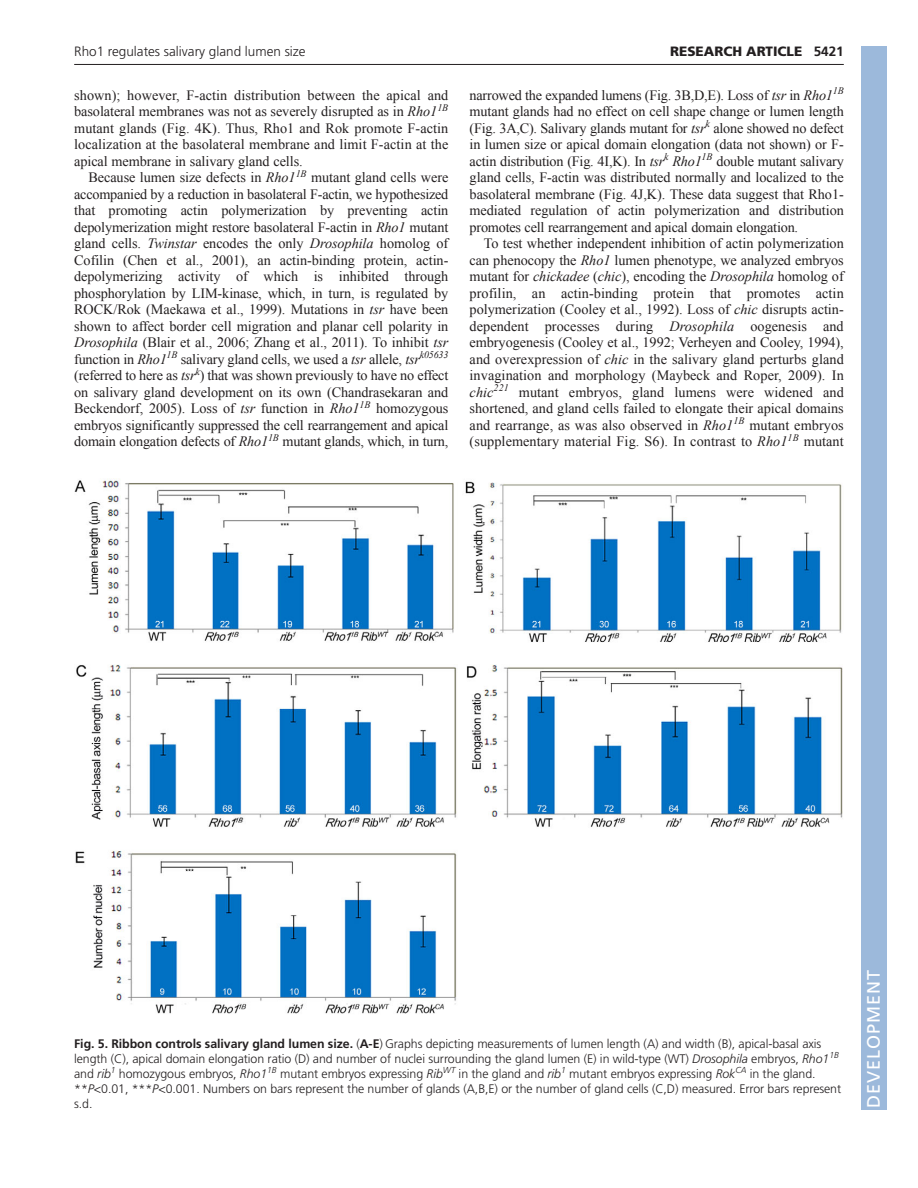
<style>
.page{position:relative;width:918px;height:1188px;background:#fff}
.page>*{position:absolute;margin:0;border:0;box-sizing:border-box;transform-origin:0 0}
.t1{font:18px "Frutiger LT Std";letter-spacing:.055em;color:#fff}
.t2{font:14.25px/16.5px "Times New Roman";letter-spacing:-.01em;color:#231f20;text-align:justify}
.t3{font:300 13.5px "Frutiger LT Std";color:#231f20}
.t4{font:900 13.5px "Frutiger LT Std";color:#231f20}
.t5{font:300 12.3px/15px "Frutiger LT Std";letter-spacing:-.005em;color:#231f20}
.s1{font-weight:700}
.s2{font-style:italic}
</style>
<div class="page">
<hr style="left:74px;top:64px;width:770px;height:1px;background:#231f20">
<img style="left:74px;top:479px;width:769px;height:535px">
<div style="left:861px;top:46px;width:25px;height:1064px;background:#9cb9db"></div>
<p class="t3" style="left:74px;top:46px;width:233px">Rho1 regulates salivary gland lumen size</p>
<p class="t4" style="left:670px;top:46px;width:175px">RESEARCH ARTICLE <span class="s1">5421</span></p>
<p class="t2" style="left:74px;top:87px;width:376px">shown); however, F-actin distribution between the apical and basolateral membranes was not as severely disrupted as in <span class="s2">Rho1</span><sup>1B </sup>mutant glands (Fig. 4K). Thus, Rho1 and Rok promote F-actin localization at the basolateral membrane and limit F-actin at the apical membrane in salivary gland cells.</p>
<p class="t2" style="left:74px;top:169px;width:376px;text-indent:14px">Because lumen size defects in <span class="s2">Rho1</span><sup>1B</sup> mutant gland cells were accompanied by a reduction in basolateral F-actin, we hypothesized that promoting actin polymerization by preventing actin depolymerization might restore basolateral F-actin in <span class="s2">Rho1</span> mutant gland cells. <span class="s2">Twinstar</span> encodes the only <span class="s2">Drosophila</span> homolog of Cofilin (Chen et al., 2001), an actin-binding protein, actin&shy;depolymerizing activity of which is inhibited through phosphorylation by LIM-kinase, which, in turn, is regulated by ROCK/Rok (Maekawa et al., 1999). Mutations in <span class="s2">tsr</span> have been shown to affect border cell migration and planar cell polarity in <span class="s2">Drosophila</span> (Blair et al., 2006; Zhang et al., 2011). To inhibit <span class="s2">tsr </span>function in <span class="s2">Rho1</span><sup>1B</sup> salivary gland cells, we used a <span class="s2">tsr</span> allele, <span class="s2">tsr</span><sup>k05633 </sup>(referred to here as <span class="s2">tsr</span><sup>k</sup>) that was shown previously to have no effect on salivary gland development on its own (Chandrasekaran and Beckendorf, 2005). Loss of <span class="s2">tsr</span> function in <span class="s2">Rho1</span><sup>1B</sup> homozygous embryos significantly suppressed the cell rearrangement and apical domain elongation defects of <span class="s2">Rho1</span><sup>1B</sup> mutant glands, which, in turn,</p>
<p class="t2" style="left:470px;top:87px;width:376px">narrowed the expanded lumens (Fig. 3B,D,E). Loss of <span class="s2">tsr</span> in <span class="s2">Rho1</span><sup>1B </sup>mutant glands had no effect on cell shape change or lumen length (Fig. 3A,C). Salivary glands mutant for <span class="s2">tsr</span><sup>k</sup> alone showed no defect in lumen size or apical domain elongation (data not shown) or F&shy;actin distribution (Fig. 4I,K). In <span class="s2">tsr</span><sup>k</sup> <span class="s2">Rho1</span><sup>1B</sup> double mutant salivary gland cells, F-actin was distributed normally and localized to the basolateral membrane (Fig. 4J,K). These data suggest that Rho1- mediated regulation of actin polymerization and distribution promotes cell rearrangement and apical domain elongation.</p>
<p class="t2" style="left:470px;top:235px;width:376px;text-indent:14px">To test whether independent inhibition of actin polymerization can phenocopy the <span class="s2">Rho1</span> lumen phenotype, we analyzed embryos mutant for <span class="s2">chickadee</span> (<span class="s2">chic</span>), encoding the <span class="s2">Drosophila</span> homolog of profilin, an actin-binding protein that promotes actin polymerization (Cooley et al., 1992). Loss of <span class="s2">chic</span> disrupts actin&shy;dependent processes during <span class="s2">Drosophila</span> oogenesis and embryogenesis (Cooley et al., 1992; Verheyen and Cooley, 1994), and overexpression of <span class="s2">chic</span> in the salivary gland perturbs gland invagination and morphology (Maybeck and Roper, 2009). In <span class="s2">chic</span><sup>221</sup> mutant embryos, gland lumens were widened and shortened, and gland cells failed to elongate their apical domains and rearrange, as was also observed in <span class="s2">Rho1</span><sup>1B</sup> mutant embryos (supplementary material Fig. S6). In contrast to <span class="s2">Rho1</span><sup>1B</sup> mutant</p>
<p class="t5" style="left:74px;top:1037px;width:768px"><span class="s1">Fig. 5. Ribbon controls salivary gland lumen size.</span> (<span class="s1">A-E</span>) Graphs depicting measurements of lumen length (A) and width (B), apical-basal axis length (C), apical domain elongation ratio (D) and number of nuclei surrounding the gland lumen (E) in wild-type (WT) <span class="s2">Drosophila</span> embryos, <span class="s2">Rho1</span><sup>1B </sup>and <span class="s2">rib</span><sup>1</sup> homozygous embryos, <span class="s2">Rho1</span><sup>1B</sup> mutant embryos expressing <span class="s2">Rib</span><sup>WT</sup> in the gland and <span class="s2">rib</span><sup>1</sup> mutant embryos expressing <span class="s2">Rok</span><sup>CA</sup> in the gland. **<span class="s2">P</span>&lt;0.01, ***<span class="s2">P</span>&lt;0.001. Numbers on bars represent the number of glands (A,B,E) or the number of gland cells (C,D) measured. Error bars represent s.d.</p>
<p class="t1" style="left:863px;top:1108px;width:140px;rotate:-90deg">DEVELOPMENT</p>
</div>
